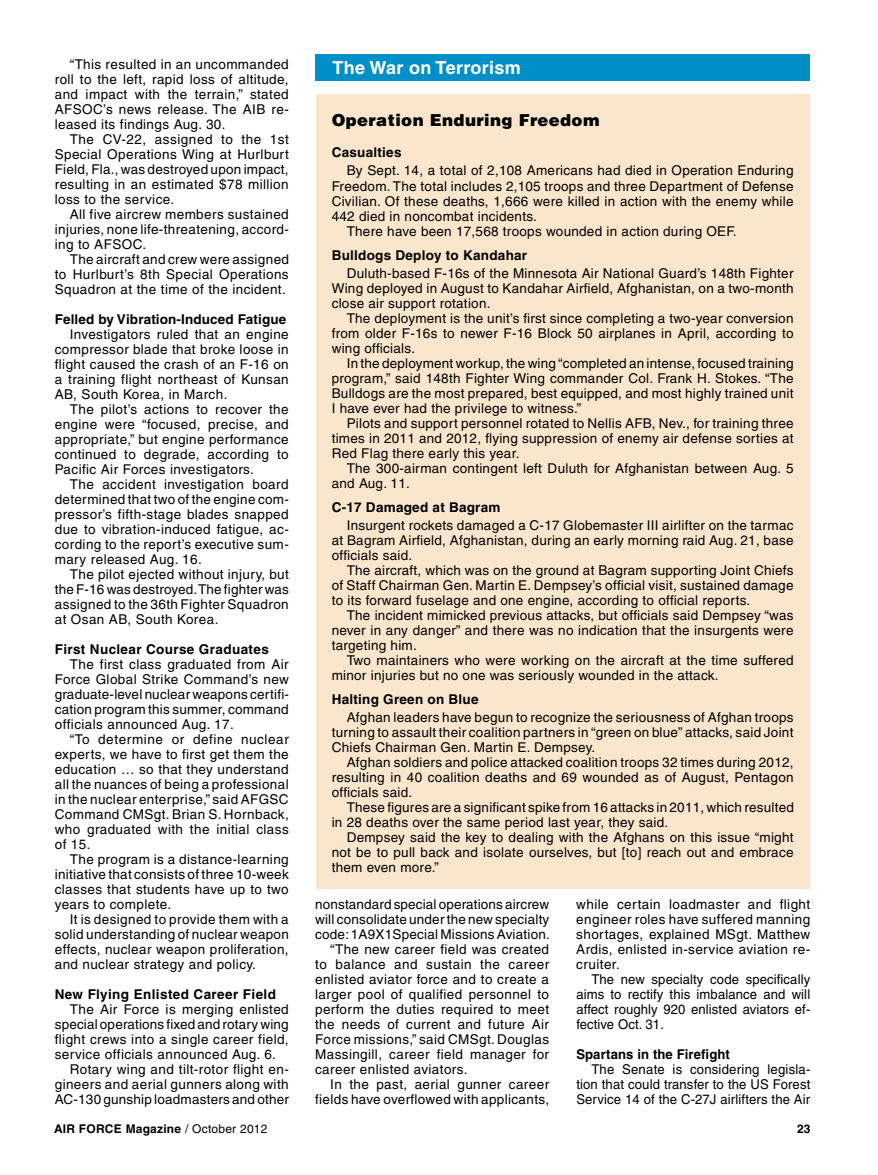
<style>
.page{position:relative;width:878px;height:1175px;background:#fff}
.page>*{position:absolute;margin:0;border:0;box-sizing:border-box;transform-origin:0 0}
.t1{font:700 18px "Helvetica";letter-spacing:.02em;color:#fff}
.t2{font:900 16.5px "Helvetica";letter-spacing:.025em;color:#000}
.t3{font:13.5px/15px "Helvetica";letter-spacing:.02em;color:#000;text-align:justify}
.t4{font:700 13.5px "Helvetica";letter-spacing:.02em;color:#000}
.t5{font:700 12px "Helvetica";letter-spacing:.02em;color:#000}
.s1{font-weight:400}
</style>
<div class="page">
<div style="left:316px;top:95px;width:493px;height:794px;background:#f9e6cc"></div>
<div style="left:315px;top:54px;width:495px;height:27px;background:#0090c7"></div>
<p class="t3" style="left:55px;top:57px;width:235px;text-indent:15px">“This resulted in an uncommanded roll to the left, rapid loss of altitude, and impact with the terrain,” stated AFSOC’s news release. The AIB re&shy;leased its findings Aug. 30.</p>
<p class="t3" style="left:55px;top:132px;width:236px;text-indent:15px">The CV-22, assigned to the 1st Special Operations Wing at Hurlburt Field, Fla., was destroyed upon impact, resulting in an estimated $78 million loss to the service.</p>
<p class="t3" style="left:55px;top:207px;width:235px;text-indent:15px">All five aircrew members sustained injuries, none life-threatening, accord&shy;ing to AFSOC.</p>
<p class="t3" style="left:55px;top:252px;width:236px;text-indent:15px">The aircraft and crew were assigned to Hurlburt’s 8th Special Operations Squadron at the time of the incident.</p>
<p class="t4" style="left:55px;top:311px;width:233px">Felled by Vibration-Induced Fatigue</p>
<p class="t3" style="left:55px;top:327px;width:235px;text-indent:15px">Investigators ruled that an engine compressor blade that broke loose in flight caused the crash of an F-16 on a training flight northeast of Kunsan AB, South Korea, in March.</p>
<p class="t3" style="left:55px;top:402px;width:235px;text-indent:15px">The pilot’s actions to recover the engine were “focused, precise, and appropriate,” but engine performance continued to degrade, according to Pacific Air Forces investigators.</p>
<p class="t3" style="left:55px;top:477px;width:235px;text-indent:15px">The accident investigation board determined that two of the engine com&shy;pressor’s fifth-stage blades snapped due to vibration-induced fatigue, ac&shy;cording to the report’s executive sum&shy;mary released Aug. 16.</p>
<p class="t3" style="left:55px;top:567px;width:236px;text-indent:15px">The pilot ejected without injury, but the F-16 was destroyed. The fighter was assigned to the 36th Fighter Squadron at Osan AB, South Korea.</p>
<p class="t4" style="left:55px;top:641px;width:216px">First Nuclear Course Graduates</p>
<p class="t3" style="left:55px;top:657px;width:235px;text-indent:15px">The first class graduated from Air Force Global Strike Command’s new graduate-level nuclear weapons certifi&shy;cation program this summer, command officials announced Aug. 17.</p>
<p class="t3" style="left:55px;top:732px;width:235px;text-indent:15px">“To determine or define nuclear experts, we have to first get them the education … so that they understand all the nuances of being a professional in the nuclear enterprise,” said AFGSC Command CMSgt. Brian S. Hornback, who graduated with the initial class of 15.</p>
<p class="t3" style="left:55px;top:852px;width:235px;text-indent:15px">The program is a distance-learning initiative that consists of three 10-week classes that students have up to two years to complete.</p>
<p class="t3" style="left:55px;top:912px;width:236px;text-indent:15px">It is designed to provide them with a solid understanding of nuclear weapon effects, nuclear weapon proliferation, and nuclear strategy and policy.</p>
<p class="t4" style="left:55px;top:986px;width:223px">New Flying Enlisted Career Field</p>
<p class="t3" style="left:70px;top:1002px;width:220px">The Air Force is merging enlisted</p>
<p class="t3" style="left:55px;top:1017px;width:235px">special operations fixed and rotary wing</p>
<p class="t3" style="left:55px;top:1032px;width:235px">flight crews into a single career field,</p>
<p class="t3" style="left:55px;top:1047px;width:223px">service officials announced Aug. 6.</p>
<p class="t3" style="left:70px;top:1062px;width:220px">Rotary wing and tilt-rotor flight en-</p>
<p class="t3" style="left:55px;top:1077px;width:235px">gineers and aerial gunners along with</p>
<p class="t3" style="left:55px;top:1092px;width:236px">AC-130 gunship loadmasters and other</p>
<h1 class="t1" style="left:332px;top:56px;width:190px">The War on Terrorism</h1>
<p class="t2" style="left:332px;top:109px;width:269px">Operation Enduring Freedom</p>
<p class="t4" style="left:332px;top:144px;width:71px">Casualties</p>
<p class="t3" style="left:346px;top:163px;width:448px">By Sept. 14, a total of 2,108 Americans had died in Operation Enduring</p>
<p class="t3" style="left:332px;top:178px;width:463px">Freedom. The total includes 2,105 troops and three Department of Defense</p>
<p class="t3" style="left:332px;top:193px;width:463px">Civilian. Of these deaths, 1,666 were killed in action with the enemy while</p>
<p class="t3" style="left:332px;top:208px;width:207px">442 died in noncombat incidents.</p>
<p class="t3" style="left:346px;top:223px;width:391px">There have been 17,568 troops wounded in action during OEF.</p>
<p class="t4" style="left:332px;top:246px;width:197px">Bulldogs Deploy to Kandahar</p>
<p class="t3" style="left:332px;top:265px;width:463px;text-indent:15px">Duluth-based F-16s of the Minnesota Air National Guard’s 148th Fighter Wing deployed in August to Kandahar Airfield, Afghanistan, on a two-month close air support rotation.</p>
<p class="t3" style="left:332px;top:310px;width:463px;text-indent:15px">The deployment is the unit’s first since completing a two-year conversion from older F-16s to newer F-16 Block 50 airplanes in April, according to wing officials.</p>
<p class="t3" style="left:332px;top:355px;width:463px;text-indent:15px">In the deployment workup, the wing “completed an intense, focused training program,” said 148th Fighter Wing commander Col. Frank H. Stokes. “The Bulldogs are the most prepared, best equipped, and most highly trained unit I have ever had the privilege to witness.”</p>
<p class="t3" style="left:332px;top:415px;width:463px;text-indent:15px">Pilots and support personnel rotated to Nellis AFB, Nev., for training three times in 2011 and 2012, flying suppression of enemy air defense sorties at Red Flag there early this year.</p>
<p class="t3" style="left:332px;top:460px;width:463px;text-indent:15px">The 300-airman contingent left Duluth for Afghanistan between Aug. 5 and Aug. 11.</p>
<p class="t4" style="left:332px;top:498px;width:170px">C-17 Damaged at Bagram</p>
<p class="t3" style="left:332px;top:517px;width:463px;text-indent:15px">Insurgent rockets damaged a C-17 Globemaster III airlifter on the tarmac at Bagram Airfield, Afghanistan, during an early morning raid Aug. 21, base officials said.</p>
<p class="t3" style="left:332px;top:562px;width:463px;text-indent:15px">The aircraft, which was on the ground at Bagram supporting Joint Chiefs of Staff Chairman Gen. Martin E. Dempsey’s official visit, sustained damage to its forward fuselage and one engine, according to official reports.</p>
<p class="t3" style="left:332px;top:607px;width:463px;text-indent:15px">The incident mimicked previous attacks, but officials said Dempsey “was never in any danger” and there was no indication that the insurgents were targeting him.</p>
<p class="t3" style="left:332px;top:652px;width:463px;text-indent:15px">Two maintainers who were working on the aircraft at the time suffered minor injuries but no one was seriously wounded in the attack.</p>
<p class="t4" style="left:332px;top:690px;width:148px">Halting Green on Blue</p>
<p class="t3" style="left:332px;top:709px;width:463px;text-indent:15px">Afghan leaders have begun to recognize the seriousness of Afghan troops turning to assault their coalition partners in “green on blue” attacks, said Joint Chiefs Chairman Gen. Martin E. Dempsey.</p>
<p class="t3" style="left:332px;top:754px;width:463px;text-indent:15px">Afghan soldiers and police attacked coalition troops 32 times during 2012, resulting in 40 coalition deaths and 69 wounded as of August, Pentagon officials said.</p>
<p class="t3" style="left:332px;top:799px;width:464px;text-indent:15px">These figures are a significant spike from 16 attacks in 2011, which resulted in 28 deaths over the same period last year, they said.</p>
<p class="t3" style="left:332px;top:829px;width:463px;text-indent:15px">Dempsey said the key to dealing with the Afghans on this issue “might not be to pull back and isolate ourselves, but [to] reach out and embrace them even more.”</p>
<p class="t3" style="left:315px;top:897px;width:235px">nonstandard special operations aircrew</p>
<p class="t3" style="left:315px;top:912px;width:236px">will consolidate under the new specialty</p>
<p class="t3" style="left:315px;top:927px;width:236px">code: 1A9X1Special Missions Aviation.</p>
<p class="t3" style="left:330px;top:942px;width:220px">“The new career field was created</p>
<p class="t3" style="left:315px;top:957px;width:235px">to balance and sustain the career</p>
<p class="t3" style="left:315px;top:972px;width:235px">enlisted aviator force and to create a</p>
<p class="t3" style="left:315px;top:987px;width:235px">larger pool of qualified personnel to</p>
<p class="t3" style="left:315px;top:1002px;width:235px">perform the duties required to meet</p>
<p class="t3" style="left:315px;top:1017px;width:235px">the needs of current and future Air</p>
<p class="t3" style="left:315px;top:1032px;width:235px">Force missions,” said CMSgt. Douglas</p>
<p class="t3" style="left:315px;top:1047px;width:235px">Massingill, career field manager for</p>
<p class="t3" style="left:315px;top:1062px;width:154px">career enlisted aviators.</p>
<p class="t3" style="left:330px;top:1077px;width:220px">In the past, aerial gunner career</p>
<p class="t3" style="left:315px;top:1092px;width:235px">fields have overflowed with applicants,</p>
<p class="t3" style="left:576px;top:897px;width:235px">while certain loadmaster and flight engineer roles have suffered manning shortages, explained MSgt. Matthew Ardis, enlisted in-service aviation re&shy;cruiter.</p>
<p class="t3" style="left:576px;top:972px;width:235px;text-indent:15px">The new specialty code specifically aims to rectify this imbalance and will affect roughly 920 enlisted aviators ef&shy;fective Oct. 31.</p>
<p class="t4" style="left:576px;top:1046px;width:155px">Spartans in the Firefight</p>
<p class="t3" style="left:576px;top:1062px;width:235px;text-indent:15px">The Senate is considering legisla&shy;tion that could transfer to the US Forest Service 14 of the C-27J airlifters the Air</p>
<p class="t5" style="left:54px;top:1121px;width:215px">AIR FORCE Magazine <span class="s1">/ October 2012</span></p>
<p class="t5" style="left:797px;top:1121px;width:15px">23</p>
</div>
